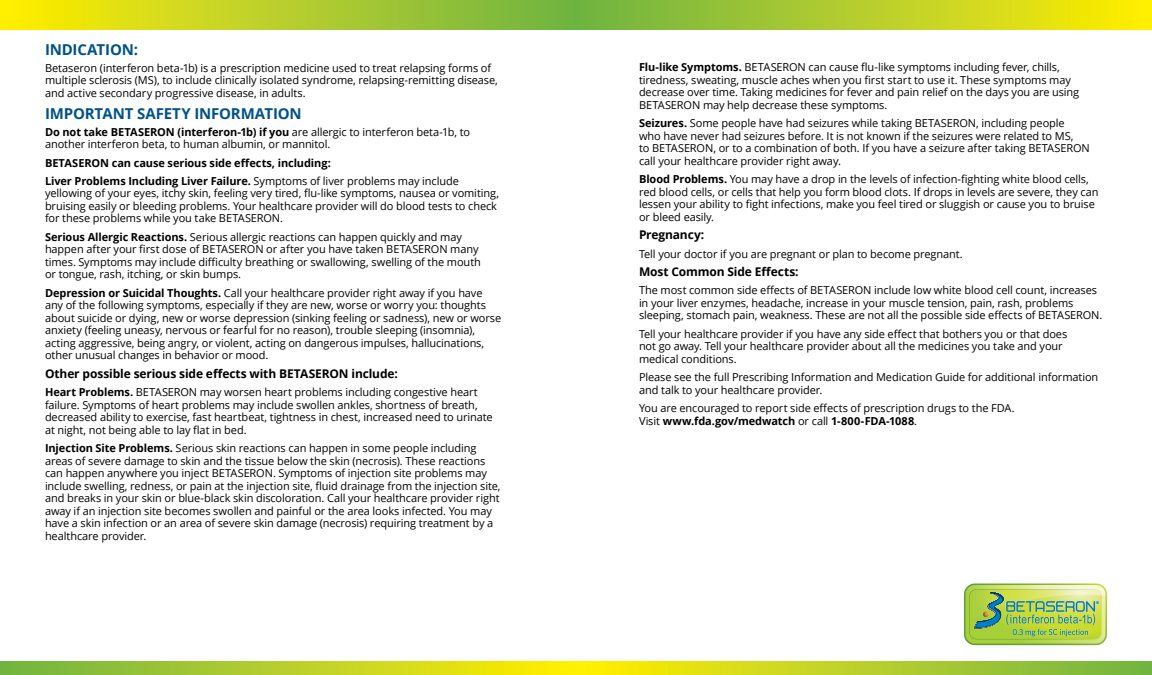
<style>
.page{position:relative;width:1152px;height:675px;background:#fff}
.page>*{position:absolute;margin:0;border:0;box-sizing:border-box;transform-origin:0 0}
.t1{font:700 15px "Open Sans";letter-spacing:-.01em;color:#005287}
.t2{font:700 12px "Open Sans";letter-spacing:-.01em;color:#000}
.t3{font:11px/12.5px "Open Sans";letter-spacing:-.01em;color:#000}
.t4{font:700 11px/18.4px "Open Sans";letter-spacing:-.005em;color:#000}
.s1{font-weight:700}
.s2{font-weight:400}
</style>
<div class="page">
<div style="left:576px;top:0;width:576px;height:30px;background:linear-gradient(to right,#6eb249,#ffed05)"></div>
<svg style="left:0;top:661px;width:576px;height:14px;background:#b9d026"></svg>
<div style="left:0;top:0;width:576px;height:30px;background:linear-gradient(to right,#ffed05,#6fb249)"></div>
<svg style="left:576px;top:661px;width:576px;height:14px;background:#bad025"></svg>
<svg style="left:964px;top:584px;width:143px;height:61px;background:#a9cb61"></svg>
<h1 class="t1" style="left:45px;top:39px;width:95px">INDICATION:</h1>
<p class="t3" style="left:45px;top:61px;width:454px">Betaseron (interferon beta-1b) is a prescription medicine used to treat relapsing forms of multiple sclerosis (MS), to include clinically isolated syndrome, relapsing-remitting disease, and active secondary progressive disease, in adults.</p>
<h1 class="t1" style="left:45px;top:103px;width:258px">IMPORTANT SAFETY INFORMATION</h1>
<p class="t3" style="left:45px;top:125px;width:427px"><span class="s1">Do not take BETASERON (interferon-1b) if you</span> are allergic to interferon beta-1b, to another interferon beta, to human albumin, or mannitol.</p>
<p class="t4" style="left:45px;top:153px;width:415px">BETASERON can cause serious side effects, including:<br>Liver Problems Including Liver Failure. <span class="s2">Symptoms of liver problems may include</span></p>
<p class="t3" style="left:45px;top:187px;width:456px">yellowing of your eyes, itchy skin, feeling very tired, flu-like symptoms, nausea or vomiting, bruising easily or bleeding problems. Your healthcare provider will do blood tests to check for these problems while you take BETASERON.</p>
<p class="t3" style="left:45px;top:230px;width:438px"><span class="s1">Serious Allergic Reactions.</span> Serious allergic reactions can happen quickly and may happen after your first dose of BETASERON or after you have taken BETASERON many times. Symptoms may include difficulty breathing or swallowing, swelling of the mouth or tongue, rash, itching, or skin bumps.</p>
<p class="t3" style="left:45px;top:286px;width:458px"><span class="s1">Depression or Suicidal Thoughts.</span> Call your healthcare provider right away if you have any of the following symptoms, especially if they are new, worse or worry you: thoughts about suicide or dying, new or worse depression (sinking feeling or sadness), new or worse anxiety (feeling uneasy, nervous or fearful for no reason), trouble sleeping (insomnia), acting aggressive, being angry, or violent, acting on dangerous impulses, hallucinations, other unusual changes in behavior or mood.</p>
<p class="t2" style="left:45px;top:365px;width:354px">Other possible serious side effects with BETASERON include:</p>
<p class="t3" style="left:45px;top:386px;width:449px"><span class="s1">Heart Problems.</span> BETASERON may worsen heart problems including congestive heart failure. Symptoms of heart problems may include swollen ankles, shortness of breath, decreased ability to exercise, fast heartbeat, tightness in chest, increased need to urinate at night, not being able to lay flat in bed.</p>
<p class="t3" style="left:45px;top:442px;width:457px"><span class="s1">Injection Site Problems.</span> Serious skin reactions can happen in some people including areas of severe damage to skin and the tissue below the skin (necrosis). These reactions can happen anywhere you inject BETASERON. Symptoms of injection site problems may include swelling, redness, or pain at the injection site, fluid drainage from the injection site, and breaks in your skin or blue-black skin discoloration. Call your healthcare provider right away if an injection site becomes swollen and painful or the area looks infected. You may have a skin infection or an area of severe skin damage (necrosis) requiring treatment by a healthcare provider.</p>
<p class="t3" style="left:639px;top:61px;width:442px"><span class="s1">Flu-like Symptoms.</span> BETASERON can cause flu-like symptoms including fever, chills, tiredness, sweating, muscle aches when you first start to use it. These symptoms may decrease over time. Taking medicines for fever and pain relief on the days you are using BETASERON may help decrease these symptoms.</p>
<p class="t3" style="left:639px;top:117px;width:452px"><span class="s1">Seizures.</span> Some people have had seizures while taking BETASERON, including people<br>who have never had seizures before. It is not known if the seizures were related to MS,<br>to BETASERON, or to a combination of both. If you have a seizure after taking BETASERON call your healthcare provider right away.</p>
<p class="t3" style="left:639px;top:173px;width:461px"><span class="s1">Blood Problems.</span> You may have a drop in the levels of infection-fighting white blood cells, red blood cells, or cells that help you form blood clots. If drops in levels are severe, they can lessen your ability to fight infections, make you feel tired or sluggish or cause you to bruise or bleed easily.</p>
<p class="t2" style="left:639px;top:226px;width:67px">Pregnancy:</p>
<p class="t3" style="left:639px;top:247px;width:325px">Tell your doctor if you are pregnant or plan to become pregnant.</p>
<p class="t2" style="left:639px;top:263px;width:161px">Most Common Side Effects:</p>
<p class="t3" style="left:639px;top:284px;width:465px">The most common side effects of BETASERON include low white blood cell count, increases in your liver enzymes, headache, increase in your muscle tension, pain, rash, problems sleeping, stomach pain, weakness. These are not all the possible side effects of BETASERON.</p>
<p class="t3" style="left:639px;top:327px;width:430px">Tell your healthcare provider if you have any side effect that bothers you or that does not go away. Tell your healthcare provider about all the medicines you take and your medical conditions.</p>
<p class="t3" style="left:639px;top:371px;width:461px">Please see the full Prescribing Information and Medication Guide for additional information and talk to your healthcare provider.</p>
<p class="t3" style="left:639px;top:402px;width:377px">You are encouraged to report side effects of prescription drugs to the FDA.<br>Visit <span class="s1">www.fda.gov/medwatch</span> or call <span class="s1">1-800-FDA-1088</span>.</p>
</div>
